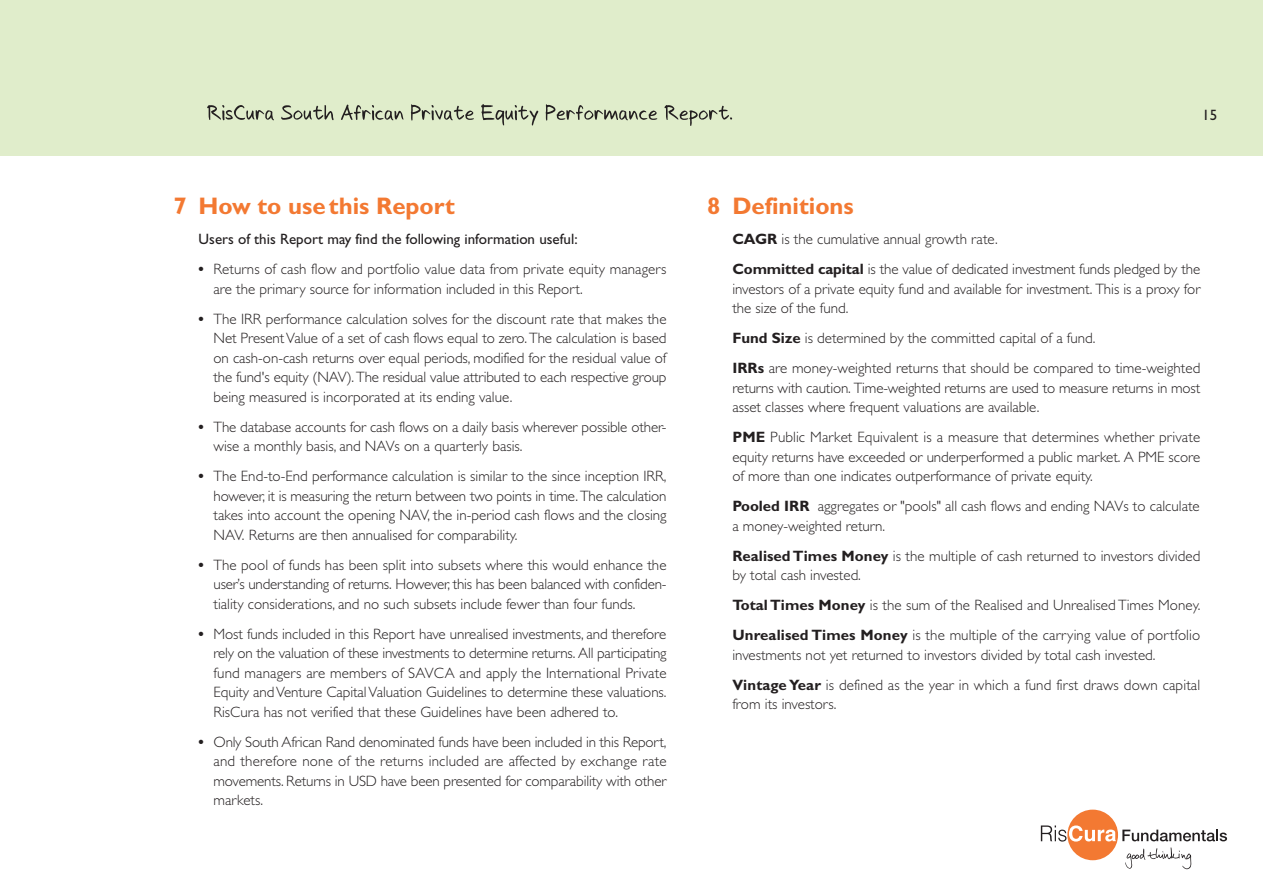
<style>
.page{position:relative;width:1263px;height:893px;background:#fff}
.page>*{position:absolute;margin:0;border:0;box-sizing:border-box;transform-origin:0 0}
.t1{font:700 24px "Gill Sans";color:#f37932}
.t2{font:300 15px/19.5px "Gill Sans";color:#231f20}
.t3{font:15px "Gill Sans";color:#231f20}
.s1{font-weight:700}
</style>
<div class="page">
<div style="left:0;top:0;width:1263px;height:156px;background:#e0edcb"></div>
<svg style="left:207px;top:105px;width:67px;height:15px"></svg>
<svg style="left:281px;top:105px;width:53px;height:15px"></svg>
<svg style="left:341px;top:105px;width:62px;height:15px"></svg>
<svg style="left:411px;top:104px;width:63px;height:17px"></svg>
<svg style="left:481px;top:104px;width:57px;height:22px"></svg>
<svg style="left:546px;top:104px;width:111px;height:17px"></svg>
<svg style="left:664px;top:105px;width:68px;height:21px"></svg>
<div style="left:1067px;top:810px;width:51px;height:50px;background:#f37932;border-radius:50%"></div>
<svg style="left:1041px;top:825px;width:75px;height:17px"></svg>
<svg style="left:1122px;top:830px;width:105px;height:11px"></svg>
<svg style="left:1125px;top:847px;width:66px;height:22px"></svg>
<h1 class="t1" style="left:173px;top:198px;width:283px">7 How to use this Report</h1>
<p class="t3" style="left:199px;top:234px;width:380px">Users of this Report may find the following information useful:</p>
<p class="t2" style="left:213px;top:261px;width:454px;text-indent:-15px"><span class="s1">•</span> Returns of cash flow and portfolio value data from private equity managers are the primary source for information included in this Report.</p>
<p class="t2" style="left:213px;top:311px;width:454px;text-align:justify;text-indent:-15px"><span class="s1">•</span> The IRR performance calculation solves for the discount rate that makes the Net Present Value of a set of cash flows equal to zero. The calculation is based on cash-on-cash returns over equal periods, modified for the residual value of the fund's equity (NAV). The residual value attributed to each respective group being measured is incorporated at its ending value.</p>
<p class="t2" style="left:213px;top:419px;width:454px;text-indent:-15px"><span class="s1">•</span> The database accounts for cash flows on a daily basis wherever possible other&shy;wise a monthly basis, and NAVs on a quarterly basis.</p>
<p class="t2" style="left:213px;top:468px;width:455px;text-align:justify;text-indent:-15px"><span class="s1">•</span> The End-to-End performance calculation is similar to the since inception IRR, however, it is measuring the return between two points in time. The calculation takes into account the opening NAV, the in-period cash flows and the closing NAV. Returns are then annualised for comparability.</p>
<p class="t2" style="left:213px;top:557px;width:455px;text-align:justify;text-indent:-15px"><span class="s1">•</span> The pool of funds has been split into subsets where this would enhance the user’s understanding of returns. However, this has been balanced with confiden&shy;tiality considerations, and no such subsets include fewer than four funds.</p>
<p class="t2" style="left:213px;top:626px;width:455px;text-align:justify;text-indent:-15px"><span class="s1">•</span> Most funds included in this Report have unrealised investments, and therefore rely on the valuation of these investments to determine returns. All participating fund managers are members of SAVCA and apply the International Private Equity and Venture Capital Valuation Guidelines to determine these valuations.<br>RisCura has not verified that these Guidelines have been adhered to.</p>
<p class="t2" style="left:213px;top:734px;width:455px;text-align:justify;text-indent:-15px"><span class="s1">•</span> Only South African Rand denominated funds have been included in this Report, and therefore none of the returns included are affected by exchange rate movements. Returns in USD have been presented for comparability with other markets.</p>
<p class="t3" style="left:1202px;top:109px;width:16px">15</p>
<h1 class="t1" style="left:707px;top:198px;width:15px">8</h1>
<h1 class="t1" style="left:732px;top:198px;width:123px">Definitions</h1>
<p class="t2" style="left:732px;top:226px;width:469px;line-height:30px"><span class="s1">CAGR</span> is the cumulative annual growth rate.<br><span class="s1">Committed capital</span> is the value of dedicated investment funds pledged by the</p>
<p class="t2" style="left:732px;top:281px;width:469px">investors of a private equity fund and available for investment. This is a proxy for the size of the fund.</p>
<p class="t2" style="left:732px;top:325px;width:469px;line-height:30px"><span class="s1">Fund Size</span> is determined by the committed capital of a fund.<br><span class="s1">IRRs</span> are money-weighted returns that should be compared to time-weighted</p>
<p class="t2" style="left:732px;top:380px;width:469px">returns with caution. Time-weighted returns are used to measure returns in most asset classes where frequent valuations are available.</p>
<p class="t2" style="left:732px;top:429px;width:469px;text-align:justify"><span class="s1">PME</span> Public Market Equivalent is a measure that determines whether private equity returns have exceeded or underperformed a public market. A PME score of more than one indicates outperformance of private equity.</p>
<p class="t2" style="left:732px;top:498px;width:469px"><span class="s1">Pooled IRR</span> aggregates or "pools" all cash flows and ending NAVs to calculate a money-weighted return.</p>
<p class="t2" style="left:732px;top:548px;width:469px"><span class="s1">Realised Times Money</span> is the multiple of cash returned to investors divided by total cash invested.</p>
<p class="t2" style="left:732px;top:592px;width:469px;line-height:30px"><span class="s1">Total Times Money</span> is the sum of the Realised and Unrealised Times Money.<br><span class="s1">Unrealised Times Money</span> is the multiple of the carrying value of portfolio</p>
<p class="t2" style="left:732px;top:641px;width:469px;line-height:30px">investments not yet returned to investors divided by total cash invested.<br><span class="s1">Vintage Year</span> is defined as the year in which a fund first draws down capital</p>
<p class="t2" style="left:732px;top:696px;width:106px">from its investors.</p>
</div>
